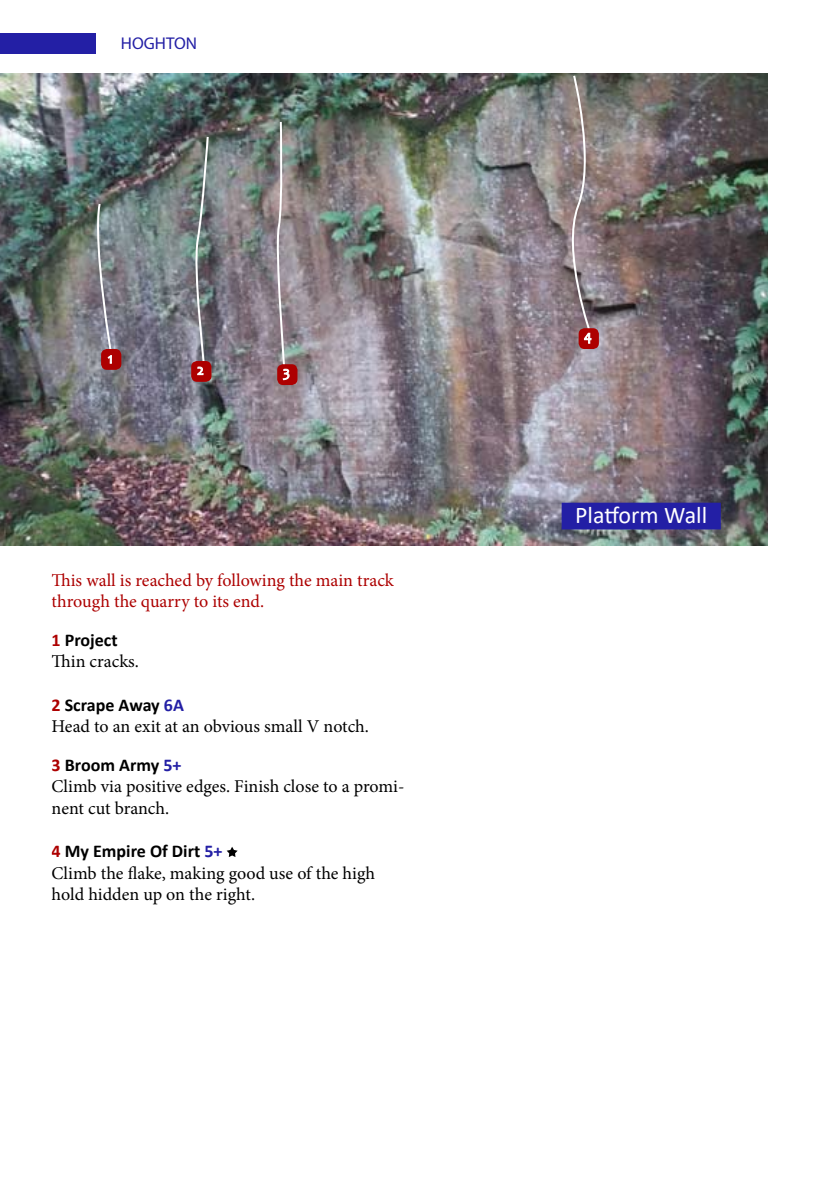
<style>
.page{position:relative;width:840px;height:1191px;background:#fff}
.page>*{position:absolute;margin:0;border:0;box-sizing:border-box;transform-origin:0 0}
.t1{font:24px "Calibri";color:#fff}
.t2{font:18px/21.6px "Minion Pro";color:#000}
.t3{font:18px/21.6px "Minion Pro";color:#ad0000}
.t4{font:700 18px "Calibri";color:#000}
.t5{font:17px "Myriad Pro";color:#231fa5}
.t6{font:14.6px "Candara";color:#fff}
.s1{color:#ad0000}
.s2{color:#231fa5}
</style>
<div class="page">
<img style="left:0;top:74px;width:766px;height:472px">
<div style="left:101px;top:349px;width:20px;height:21px;background:#ad0000;border-radius:6px"></div>
<svg style="left:92px;top:202px;width:21px;height:162px;background:#89858b"></svg>
<div style="left:191px;top:361px;width:20px;height:21px;background:#ad0000;border-radius:6px"></div>
<svg style="left:192px;top:135px;width:17px;height:240px;background:#807f7f"></svg>
<div style="left:277px;top:364px;width:20px;height:21px;background:#ad0000;border-radius:6px"></div>
<svg style="left:274px;top:120px;width:15px;height:260px;background:#a09396"></svg>
<div style="left:578px;top:328px;width:20px;height:21px;background:#ad0000;border-radius:6px"></div>
<svg style="left:560px;top:74px;width:37px;height:270px;background:#918082"></svg>
<svg style="left:226px;top:846px;width:11px;height:11px"></svg>
<div style="left:562px;top:504px;width:157px;height:24px;background:#231fa5"></div>
<div style="left:561px;top:503px;width:159px;height:26px;border:2px solid #231fa5"></div>
<div style="left:0;top:34px;width:96px;height:20px;background:#231fa5"></div>
<p class="t5" style="left:121px;top:33px;width:78px">HOGHTON</p>
<p class="t6" style="left:108px;top:349px;width:7px">1</p>
<p class="t6" style="left:197px;top:361px;width:8px">2</p>
<p class="t6" style="left:283px;top:363px;width:9px">3</p>
<p class="t3" style="left:52px;top:569px;width:343px">This wall is reached by following the main track through the quarry to its end.</p>
<p class="t4" style="left:52px;top:627px;width:68px"><span class="s1">1</span> Project</p>
<p class="t2" style="left:52px;top:651px;width:89px">Thin cracks.</p>
<p class="t4" style="left:52px;top:692px;width:134px"><span class="s1">2</span> Scrape Away <span class="s2">6A</span></p>
<p class="t2" style="left:52px;top:716px;width:319px">Head to an exit at an obvious small V notch.</p>
<p class="t4" style="left:52px;top:752px;width:131px"><span class="s1">3</span> Broom Army <span class="s2">5+</span></p>
<p class="t2" style="left:52px;top:776px;width:354px">Climb via positive edges. Finish close to a promi&shy;nent cut branch.</p>
<p class="t4" style="left:52px;top:838px;width:172px"><span class="s1">4</span> My Empire Of Dirt <span class="s2">5+</span></p>
<p class="t2" style="left:52px;top:862px;width:325px">Climb the flake, making good use of the high hold hidden up on the right.</p>
<p class="t6" style="left:583px;top:327px;width:9px">4</p>
<h1 class="t1" style="left:574px;top:498px;width:133px">Platform Wall</h1>
</div>
